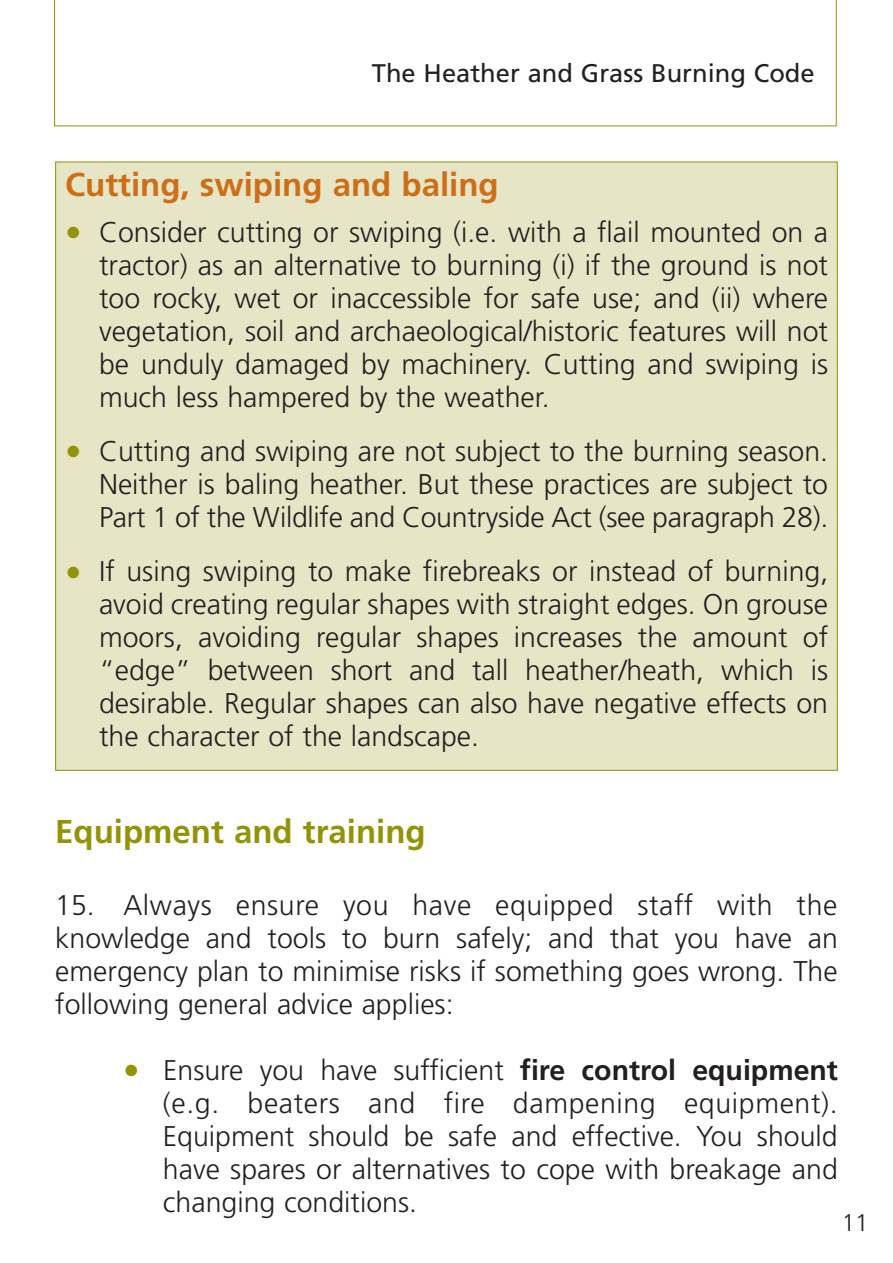
<style>
.page{position:relative;width:893px;height:1263px;background:#fff}
.page>*{position:absolute;margin:0;border:0;box-sizing:border-box;transform-origin:0 0}
.t1{font:700 33px "Frutiger";color:#cd6e18}
.t2{font:700 33px "Frutiger";color:#929306}
.t3{font:300 28.5px/33px "Frutiger";color:#231f20;text-align:justify}
.t4{font:25.5px "Frutiger";color:#231f20}
.t5{font:300 24px "Frutiger";color:#231f20}
.s1{font-size:33px;color:#929306}
.s2{font-weight:700}
</style>
<div class="page">
<div style="left:56px;top:162px;width:781px;height:608px;background:#e6e5c5"></div>
<svg style="left:54px;top:0;width:783px;height:126px"></svg>
<p class="t4" style="left:372px;top:62px;width:444px">The Heather and Grass Burning Code</p>
<p class="t1" style="left:65px;top:171px;width:435px">Cutting, swiping and baling</p>
<p class="t3" style="left:99px;top:218px;width:731px;text-indent:-34px"><span class="s1">•</span> Consider cutting or swiping (i.e. with a flail mounted on a tractor) as an alternative to burning (i) if the ground is not too rocky, wet or inaccessible for safe use; and (ii) where vegetation, soil and archaeological/historic features will not be unduly damaged by machinery. Cutting and swiping is much less hampered by the weather.</p>
<p class="t3" style="left:99px;top:437px;width:731px;text-indent:-34px"><span class="s1">•</span> Cutting and swiping are not subject to the burning season.<br>Neither is baling heather. But these practices are subject to Part 1 of the Wildlife and Countryside Act (see paragraph 28).</p>
<p class="t3" style="left:99px;top:557px;width:731px;text-indent:-34px"><span class="s1">•</span> If using swiping to make firebreaks or instead of burning, avoid creating regular shapes with straight edges. On grouse moors, avoiding regular shapes increases the amount of “edge” between short and tall heather/heath, which is desirable. Regular shapes can also have negative effects on the character of the landscape.</p>
<p class="t2" style="left:55px;top:818px;width:372px">Equipment and training</p>
<p class="t3" style="left:55px;top:890px;width:784px">15. Always ensure you have equipped staff with the knowledge and tools to burn safely; and that you have an emergency plan to minimise risks if something goes wrong. The following general advice applies:</p>
<p class="t3" style="left:163px;top:1055px;width:677px;text-indent:-40px"><span class="s1">•</span> Ensure you have sufficient <span class="s2">fire control equipment </span>(e.g. beaters and fire dampening equipment).<br>Equipment should be safe and effective. You should have spares or alternatives to cope with breakage and changing conditions.</p>
<p class="t5" style="left:842px;top:1213px;width:28px">11</p>
</div>
